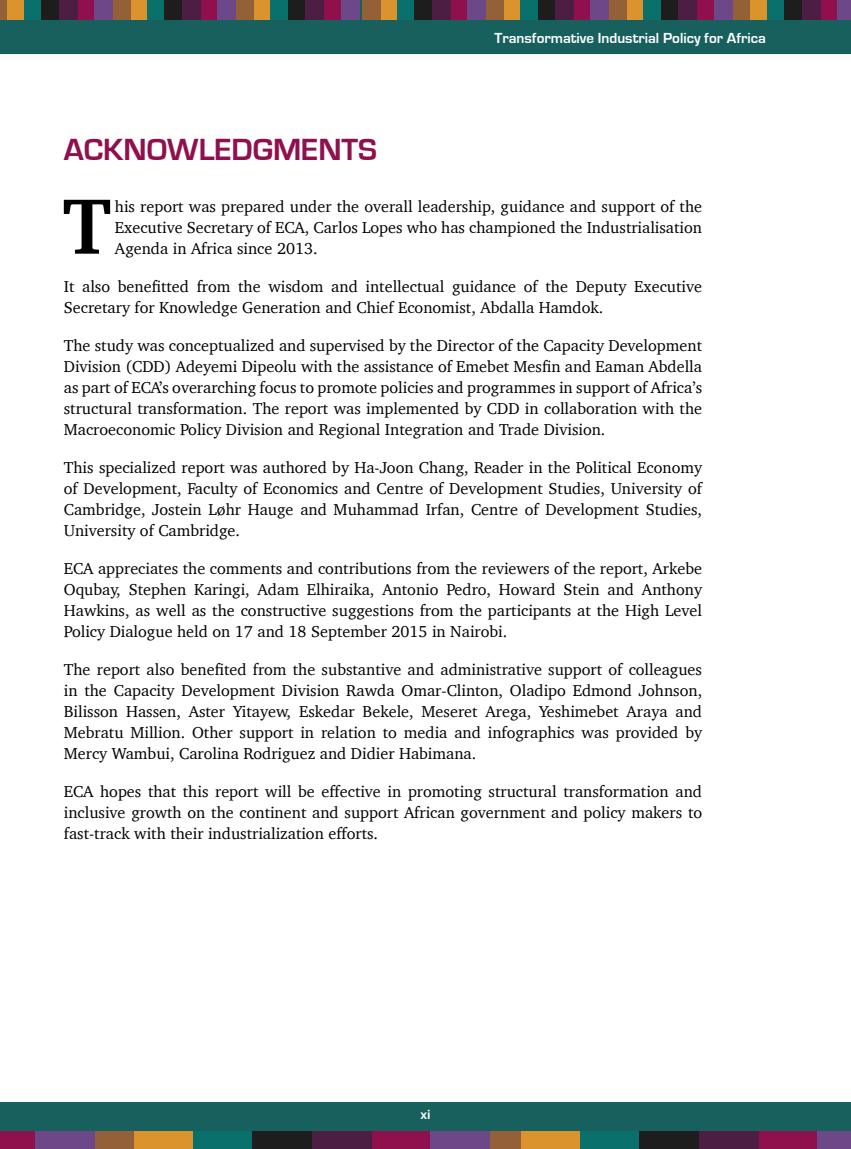
<style>
.page{position:relative;width:851px;height:1149px;background:#fff}
.page>*{position:absolute;margin:0;border:0;box-sizing:border-box;transform-origin:0 0}
.t1{font:700 80.25px "Charter";color:#000}
.t2{font:700 31.5px "Eurostile";color:#90104e}
.t3{font:16.2px/21px "Charter";color:#000;text-align:justify}
.t4{font:700 15px "Eurostile";color:#fff}
.t5{font:600 13.5px "Myriad Pro";color:#fff}
</style>
<div class="page">
<div style="left:0;top:0;width:850px;height:54px;background:#17605e"></div>
<div style="left:749px;top:0;width:18px;height:20px;background:#da932d"></div>
<div style="left:731px;top:0;width:19px;height:20px;background:#936037"></div>
<div style="left:819px;top:0;width:19px;height:20px;background:#90104e"></div>
<div style="left:766px;top:0;width:19px;height:20px;background:#09706c"></div>
<div style="left:784px;top:0;width:18px;height:20px;background:#1d1d1d"></div>
<div style="left:801px;top:0;width:19px;height:20px;background:#4d1e44"></div>
<div style="left:836px;top:0;width:14px;height:20px;background:#6c4888"></div>
<div style="left:625px;top:0;width:19px;height:20px;background:#da932d"></div>
<div style="left:608px;top:0;width:18px;height:20px;background:#936037"></div>
<div style="left:696px;top:0;width:18px;height:20px;background:#90104e"></div>
<div style="left:643px;top:0;width:19px;height:20px;background:#09706c"></div>
<div style="left:661px;top:0;width:18px;height:20px;background:#1d1d1d"></div>
<div style="left:678px;top:0;width:19px;height:20px;background:#4d1e44"></div>
<div style="left:713px;top:0;width:19px;height:20px;background:#6c4888"></div>
<div style="left:502px;top:0;width:19px;height:20px;background:#da932d"></div>
<div style="left:485px;top:0;width:18px;height:20px;background:#936037"></div>
<div style="left:573px;top:0;width:18px;height:20px;background:#90104e"></div>
<div style="left:520px;top:0;width:18px;height:20px;background:#09706c"></div>
<div style="left:537px;top:0;width:19px;height:20px;background:#1d1d1d"></div>
<div style="left:555px;top:0;width:19px;height:20px;background:#4d1e44"></div>
<div style="left:590px;top:0;width:19px;height:20px;background:#6c4888"></div>
<div style="left:379px;top:0;width:19px;height:20px;background:#da932d"></div>
<div style="left:362px;top:0;width:18px;height:20px;background:#936037"></div>
<div style="left:450px;top:0;width:18px;height:20px;background:#90104e"></div>
<div style="left:397px;top:0;width:18px;height:20px;background:#09706c"></div>
<div style="left:414px;top:0;width:19px;height:20px;background:#1d1d1d"></div>
<div style="left:432px;top:0;width:18px;height:20px;background:#4d1e44"></div>
<div style="left:467px;top:0;width:19px;height:20px;background:#6c4888"></div>
<div style="left:253px;top:0;width:18px;height:20px;background:#da932d"></div>
<div style="left:235px;top:0;width:18px;height:20px;background:#936037"></div>
<div style="left:323px;top:0;width:18px;height:20px;background:#90104e"></div>
<div style="left:270px;top:0;width:19px;height:20px;background:#09706c"></div>
<div style="left:288px;top:0;width:18px;height:20px;background:#1d1d1d"></div>
<div style="left:305px;top:0;width:19px;height:20px;background:#4d1e44"></div>
<div style="left:341px;top:0;width:18px;height:20px;background:#6c4888"></div>
<div style="left:129px;top:0;width:19px;height:20px;background:#da932d"></div>
<div style="left:112px;top:0;width:18px;height:20px;background:#936037"></div>
<div style="left:200px;top:0;width:18px;height:20px;background:#90104e"></div>
<div style="left:147px;top:0;width:18px;height:20px;background:#09706c"></div>
<div style="left:165px;top:0;width:18px;height:20px;background:#1d1d1d"></div>
<div style="left:182px;top:0;width:19px;height:20px;background:#4d1e44"></div>
<div style="left:217px;top:0;width:19px;height:20px;background:#6c4888"></div>
<div style="left:6px;top:0;width:19px;height:20px;background:#da932d"></div>
<div style="left:0;top:0;width:7px;height:20px;background:#936037"></div>
<div style="left:77px;top:0;width:18px;height:20px;background:#90104e"></div>
<div style="left:24px;top:0;width:18px;height:20px;background:#09706c"></div>
<div style="left:41px;top:0;width:19px;height:20px;background:#1d1d1d"></div>
<div style="left:59px;top:0;width:19px;height:20px;background:#4d1e44"></div>
<div style="left:94px;top:0;width:19px;height:20px;background:#6c4888"></div>
<div style="left:0;top:1101px;width:850px;height:47px;background:#17605e"></div>
<div style="left:520px;top:1131px;width:60px;height:17px;background:#da932d"></div>
<div style="left:461px;top:1131px;width:59px;height:17px;background:#936037"></div>
<div style="left:758px;top:1131px;width:59px;height:17px;background:#90104e"></div>
<div style="left:580px;top:1131px;width:59px;height:17px;background:#09706c"></div>
<div style="left:639px;top:1131px;width:59px;height:17px;background:#1d1d1d"></div>
<div style="left:699px;top:1131px;width:59px;height:17px;background:#4d1e44"></div>
<div style="left:817px;top:1131px;width:33px;height:17px;background:#6c4888"></div>
<div style="left:134px;top:1131px;width:59px;height:17px;background:#da932d"></div>
<div style="left:74px;top:1131px;width:60px;height:17px;background:#936037"></div>
<div style="left:371px;top:1131px;width:59px;height:17px;background:#90104e"></div>
<div style="left:193px;top:1131px;width:60px;height:17px;background:#09706c"></div>
<div style="left:253px;top:1131px;width:59px;height:17px;background:#1d1d1d"></div>
<div style="left:312px;top:1131px;width:59px;height:17px;background:#4d1e44"></div>
<div style="left:430px;top:1131px;width:59px;height:17px;background:#6c4888"></div>
<div style="left:0;top:1131px;width:35px;height:17px;background:#90104e"></div>
<div style="left:35px;top:1131px;width:59px;height:17px;background:#6c4888"></div>
<p class="t4" style="left:494px;top:30px;width:273px">Transformative Industrial Policy for Africa</p>
<h2 class="t2" style="left:64px;top:133px;width:315px">ACKNOWLEDGMENTS</h2>
<h1 class="t1" style="left:62px;top:157px;width:50px">T</h1>
<p class="t3" style="left:115px;top:195px;width:588px">his report was prepared under the overall leadership, guidance and support of the Executive Secretary of ECA, Carlos Lopes who has championed the Industrialisation Agenda in Africa since 2013.</p>
<p class="t3" style="left:64px;top:275px;width:639px">It also benefitted from the wisdom and intellectual guidance of the Deputy Executive<br>Secretary for Knowledge Generation and Chief Economist, Abdalla Hamdok.</p>
<p class="t3" style="left:64px;top:334px;width:639px">The study was conceptualized and supervised by the Director of the Capacity Development Division (CDD) Adeyemi Dipeolu with the assistance of Emebet Mesfin and Eaman Abdella as part of ECA’s overarching focus to promote policies and programmes in support of Africa’s structural transformation. The report was implemented by CDD in collaboration with the Macroeconomic Policy Division and Regional Integration and Trade Division.</p>
<p class="t3" style="left:64px;top:456px;width:639px">This specialized report was authored by Ha-Joon Chang, Reader in the Political Economy of Development, Faculty of Economics and Centre of Development Studies, University of Cambridge, Jostein Løhr Hauge and Muhammad Irfan, Centre of Development Studies, University of Cambridge.</p>
<p class="t3" style="left:64px;top:557px;width:639px">ECA appreciates the comments and contributions from the reviewers of the report, Arkebe Oqubay, Stephen Karingi, Adam Elhiraika, Antonio Pedro, Howard Stein and Anthony Hawkins, as well as the constructive suggestions from the participants at the High Level Policy Dialogue held on 17 and 18 September 2015 in Nairobi.</p>
<p class="t3" style="left:64px;top:658px;width:639px">The report also benefited from the substantive and administrative support of colleagues in the Capacity Development Division Rawda Omar-Clinton, Oladipo Edmond Johnson, Bilisson Hassen, Aster Yitayew, Eskedar Bekele, Meseret Arega, Yeshimebet Araya and Mebratu Million. Other support in relation to media and infographics was provided by Mercy Wambui, Carolina Rodriguez and Didier Habimana.</p>
<p class="t3" style="left:64px;top:780px;width:639px">ECA hopes that this report will be effective in promoting structural transformation and inclusive growth on the continent and support African government and policy makers to fast-track with their industrialization efforts.</p>
<p class="t5" style="left:420px;top:1105px;width:12px">xi</p>
</div>
